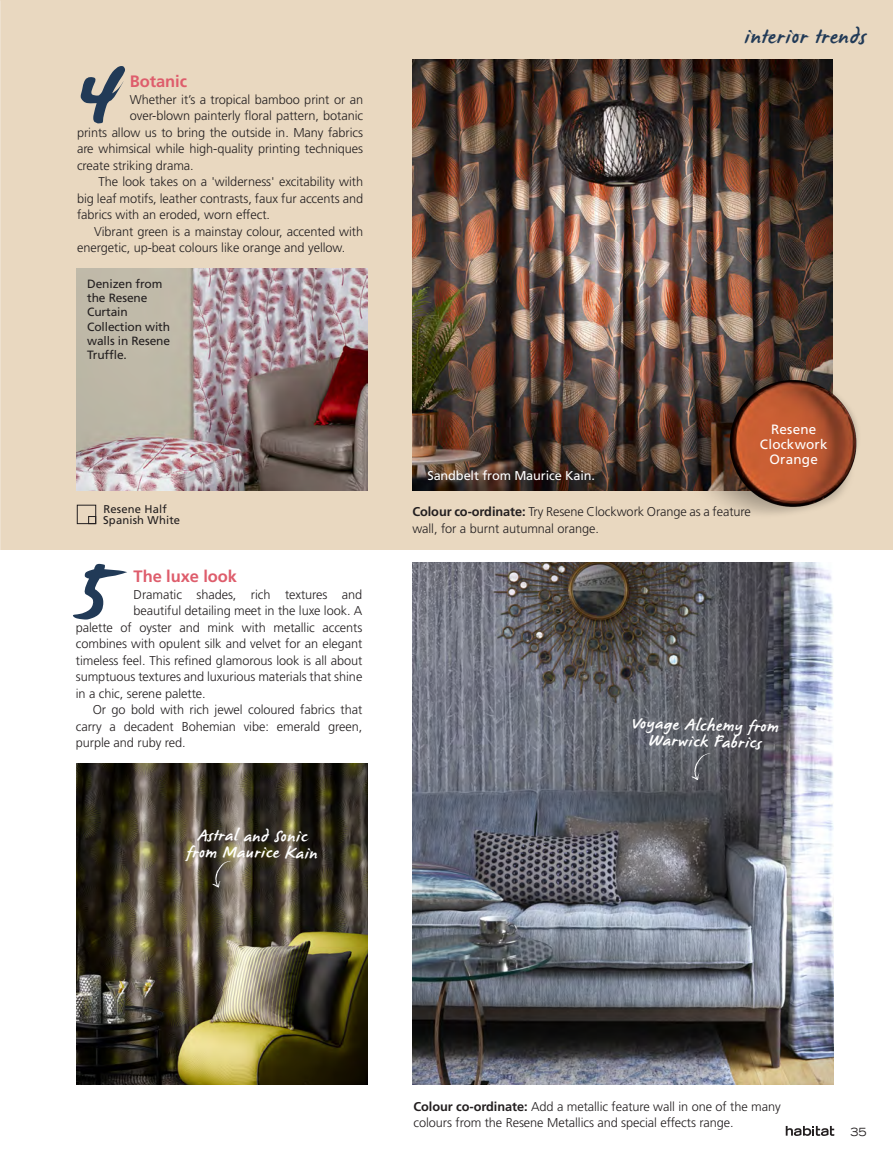
<style>
.page{position:relative;width:893px;height:1170px;background:#fff}
.page>*{position:absolute;margin:0;border:0;box-sizing:border-box;transform-origin:0 0}
.t1{font:98.55px "James Paul";color:#213a57}
.t2{font:21px "James Paul";letter-spacing:.035em;color:#213a57}
.t3{font:16.5px/16.5px "James Paul";color:#fff;text-align:center}
.t4{font:700 16.5px "Frutiger";letter-spacing:-.005em;color:#de5d6c}
.t5{font:13.5px/15px "Frutiger";letter-spacing:.015em;color:#fff;text-align:center}
.t6{font:300 12.75px/16.5px "Frutiger";letter-spacing:-.005em;color:#231f20}
.t7{font:12.75px "Frutiger";letter-spacing:-.01em;color:#fff}
.t8{font:12px/14.2px "Frutiger";letter-spacing:-.01em;color:#231f20}
.t9{font:11.25px/11.2px "Frutiger";letter-spacing:.015em;color:#231f20}
.t10{font:expanded 11.25px "Trade Gothic LH";color:#231f20}
.s1{font-weight:700}
</style>
<div class="page">
<div style="left:0;top:0;width:893px;height:549px;background:#e9d8c0"></div>
<img style="left:412px;top:562px;width:421px;height:522px">
<img style="left:77px;top:764px;width:291px;height:320px">
<svg style="left:212px;top:860px;width:21px;height:27px"></svg>
<svg style="left:692px;top:753px;width:20px;height:27px"></svg>
<img style="left:412px;top:60px;width:421px;height:430px">
<img style="left:77px;top:268px;width:291px;height:222px">
<img style="left:680px;top:352px;width:178px;height:163px">
<div style="left:77px;top:505px;width:19px;height:19px;border:1px solid #231f20"></div>
<div style="left:88px;top:516px;width:8px;height:8px;border:1px solid #231f20"></div>
<svg style="left:786px;top:1125px;width:48px;height:10px"></svg>
<h1 class="t1" style="left:75px;top:42px;width:45px">4</h1>
<p class="t4" style="left:130px;top:72px;width:59px">Botanic</p>
<p class="t6" style="left:130px;top:91px;width:235px">Whether it’s a tropical bamboo print or an</p>
<p class="t6" style="left:130px;top:107px;width:235px">over-blown painterly floral pattern, botanic</p>
<p class="t6" style="left:77px;top:124px;width:288px">prints allow us to bring the outside in. Many fabrics</p>
<p class="t6" style="left:77px;top:140px;width:288px">are whimsical while high-quality printing techniques</p>
<p class="t6" style="left:77px;top:157px;width:118px">create striking drama.</p>
<p class="t6" style="left:98px;top:173px;width:266px">The look takes on a 'wilderness' excitability with</p>
<p class="t6" style="left:77px;top:190px;width:288px">big leaf motifs, leather contrasts, faux fur accents and</p>
<p class="t6" style="left:77px;top:206px;width:195px">fabrics with an eroded, worn effect.</p>
<p class="t6" style="left:94px;top:223px;width:271px">Vibrant green is a mainstay colour, accented with</p>
<p class="t6" style="left:77px;top:239px;width:270px">energetic, up-beat colours like orange and yellow.</p>
<p class="t8" style="left:87px;top:276px;width:85px">Denizen from the Resene<br>Curtain<br>Collection with walls in Resene<br>Truffle.</p>
<p class="t9" style="left:103px;top:503px;width:79px">Resene Half<br>Spanish White</p>
<h1 class="t1" style="left:77px;top:537px;width:35px">5</h1>
<p class="t4" style="left:134px;top:567px;width:105px">The luxe look</p>
<p class="t6" style="left:134px;top:586px;width:230px">Dramatic shades, rich textures and</p>
<p class="t6" style="left:134px;top:602px;width:230px">beautiful detailing meet in the luxe look. A</p>
<p class="t6" style="left:76px;top:619px;width:288px">palette of oyster and mink with metallic accents</p>
<p class="t6" style="left:76px;top:635px;width:288px">combines with opulent silk and velvet for an elegant</p>
<p class="t6" style="left:76px;top:652px;width:288px">timeless feel. This refined glamorous look is all about</p>
<p class="t6" style="left:76px;top:668px;width:288px">sumptuous textures and luxurious materials that shine</p>
<p class="t6" style="left:76px;top:685px;width:131px">in a chic, serene palette.</p>
<p class="t6" style="left:93px;top:701px;width:271px">Or go bold with rich jewel coloured fabrics that</p>
<p class="t6" style="left:76px;top:718px;width:288px">carry a decadent Bohemian vibe: emerald green,</p>
<p class="t6" style="left:76px;top:734px;width:111px">purple and ruby red.</p>
<p class="t3" style="left:187px;top:827px;width:132px;rotate:1deg">Astral and Sonic from Maurice Kain</p>
<h2 class="t2" style="left:744px;top:26px;width:123px">interior trends</h2>
<p class="t7" style="left:427px;top:467px;width:169px">Sandbelt from Maurice Kain.</p>
<p class="t5" style="left:760px;top:421px;width:69px">Resene<br>Clockwork<br>Orange</p>
<p class="t6" style="left:412px;top:503px;width:340px"><span class="s1">Colour co-ordinate:</span> Try Resene Clockwork Orange as a feature wall, for a burnt autumnal orange.</p>
<p class="t3" style="left:632px;top:716px;width:148px;rotate:1deg">Voyage Alchemy from<br>Warwick Fabrics</p>
<p class="t6" style="left:414px;top:1097px;width:369px"><span class="s1">Colour co-ordinate:</span> Add a metallic feature wall in one of the many colours from the Resene Metallics and special effects range.</p>
<p class="t10" style="left:850px;top:1124px;width:18px">35</p>
</div>
